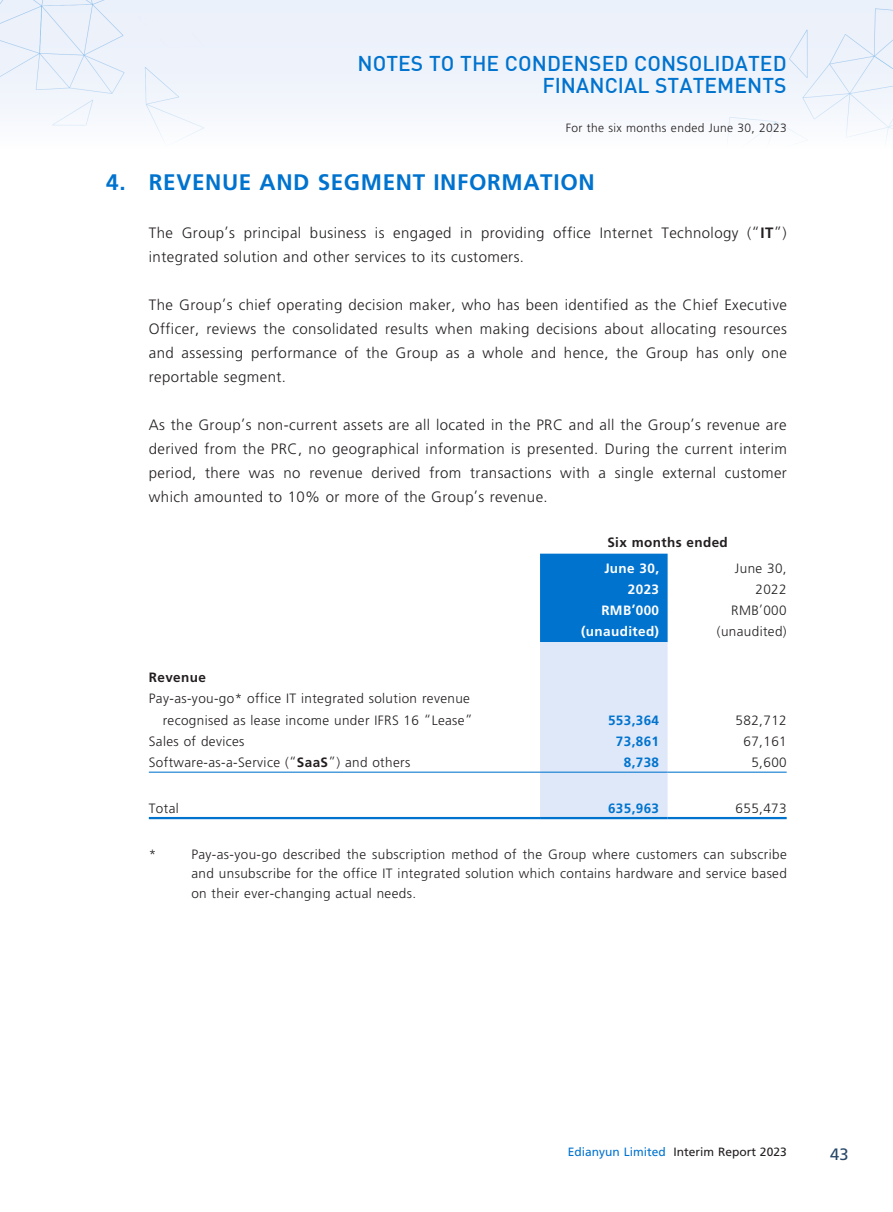
<style>
.page{position:relative;width:893px;height:1212px;background:#fff}
.page>*{position:absolute;margin:0;border:0;box-sizing:border-box;transform-origin:0 0}
.t1{font:700 22.5px "Frutiger LT Std";letter-spacing:.03em;color:#0073ce}
.t2{font:21px/22.5px "DIN Medium";letter-spacing:.005em;color:#0073ce;text-align:right}
.t3{font:16.5px "Frutiger LT Std";color:#29486b}
.t4{font:300 15px/24px "Frutiger LT Std";letter-spacing:.03em;color:#231f20;text-align:justify}
.t5{font:300 13.5px/19.5px "Frutiger LT Std";letter-spacing:.03em;color:#231f20;text-align:right}
.t6{font:700 13.5px "Frutiger LT Std";letter-spacing:.03em;color:#fff}
.t7{font:700 13.5px "Frutiger LT Std";letter-spacing:.03em;color:#0073ce}
.t8{font:700 13.5px "Frutiger LT Std";letter-spacing:.03em;color:#231f20}
.t9{font:12px "Frutiger LT Std";letter-spacing:.005em;color:#231f20}
.t10{font:300 12px "Frutiger LT Std";letter-spacing:.03em;color:#231f20}
.s1{font-weight:700}
.s2{color:#0073ce}
</style>
<div class="page">
<img style="left:0;top:0;width:893px;height:142px">
<svg style="left:540px;top:554px;width:128px;height:263px;background:#94c0e9"></svg>
<hr style="left:149px;top:772px;width:391px;height:1px;background:#0073ce">
<hr style="left:540px;top:772px;width:128px;height:1px;background:#0073ce">
<hr style="left:668px;top:772px;width:119px;height:1px;background:#0073ce">
<hr style="left:149px;top:817px;width:391px;height:2px;background:#0073ce">
<hr style="left:540px;top:817px;width:128px;height:2px;background:#0073ce">
<hr style="left:668px;top:817px;width:119px;height:2px;background:#0073ce">
<h2 class="t2" style="left:357px;top:51px;width:431px">NOTES TO THE CONDENSED CONSOLIDATED<br>FINANCIAL STATEMENTS</h2>
<p class="t10" style="left:566px;top:121px;width:222px">For the six months ended June 30, 2023</p>
<h1 class="t1" style="left:106px;top:169px;width:490px">4. REVENUE AND SEGMENT INFORMATION</h1>
<p class="t4" style="left:149px;top:221px;width:639px">The Group’s principal business is engaged in providing office Internet Technology (“<span class="s1">IT</span>”) integrated solution and other services to its customers.</p>
<p class="t4" style="left:149px;top:293px;width:640px">The Group’s chief operating decision maker, who has been identified as the Chief Executive Officer, reviews the consolidated results when making decisions about allocating resources and assessing performance of the Group as a whole and hence, the Group has only one reportable segment.</p>
<p class="t4" style="left:149px;top:413px;width:640px">As the Group’s non-current assets are all located in the PRC and all the Group’s revenue are derived from the PRC, no geographical information is presented. During the current interim period, there was no revenue derived from transactions with a single external customer which amounted to 10% or more of the Group’s revenue.</p>
<p class="t8" style="left:607px;top:535px;width:122px">Six months ended</p>
<p class="t6" style="left:604px;top:560px;width:56px">June 30,</p>
<p class="t5" style="left:735px;top:559px;width:53px">June 30,</p>
<p class="t6" style="left:628px;top:581px;width:33px">2023</p>
<p class="t5" style="left:755px;top:580px;width:33px">2022</p>
<p class="t6" style="left:601px;top:602px;width:59px">RMB’000</p>
<p class="t5" style="left:731px;top:601px;width:57px">RMB’000</p>
<p class="t6" style="left:581px;top:623px;width:80px">(unaudited)</p>
<p class="t5" style="left:717px;top:622px;width:71px">(unaudited)</p>
<p class="t8" style="left:149px;top:670px;width:59px">Revenue</p>
<p class="t5" style="left:149px;top:688px;width:325px;line-height:21px">Pay-as-you-go* office IT integrated solution revenue recognised as lease income under IFRS 16 “Lease”</p>
<p class="t7" style="left:608px;top:712px;width:53px">553,364</p>
<p class="t5" style="left:736px;top:710px;width:53px">582,712</p>
<p class="t5" style="left:149px;top:731px;width:97px">Sales of devices</p>
<p class="t7" style="left:616px;top:733px;width:45px">73,861</p>
<p class="t5" style="left:743px;top:731px;width:45px">67,161</p>
<p class="t5" style="left:149px;top:752px;width:263px">Software-as-a-Service (“<span class="s1">SaaS</span>”) and others</p>
<p class="t7" style="left:624px;top:754px;width:37px">8,738</p>
<p class="t5" style="left:751px;top:752px;width:37px">5,600</p>
<p class="t5" style="left:149px;top:799px;width:32px">Total</p>
<p class="t7" style="left:608px;top:800px;width:53px">635,963</p>
<p class="t5" style="left:736px;top:799px;width:53px">655,473</p>
<p class="t5" style="left:149px;top:845px;width:9px">*</p>
<p class="t5" style="left:191px;top:845px;width:597px;text-align:justify">Pay-as-you-go described the subscription method of the Group where customers can subscribe and unsubscribe for the office IT integrated solution which contains hardware and service based on their ever-changing actual needs.</p>
<p class="t9" style="left:568px;top:1145px;width:221px"><span class="s2">Edianyun Limited</span> Interim Report 2023</p>
<p class="t3" style="left:830px;top:1144px;width:20px">43</p>
</div>
